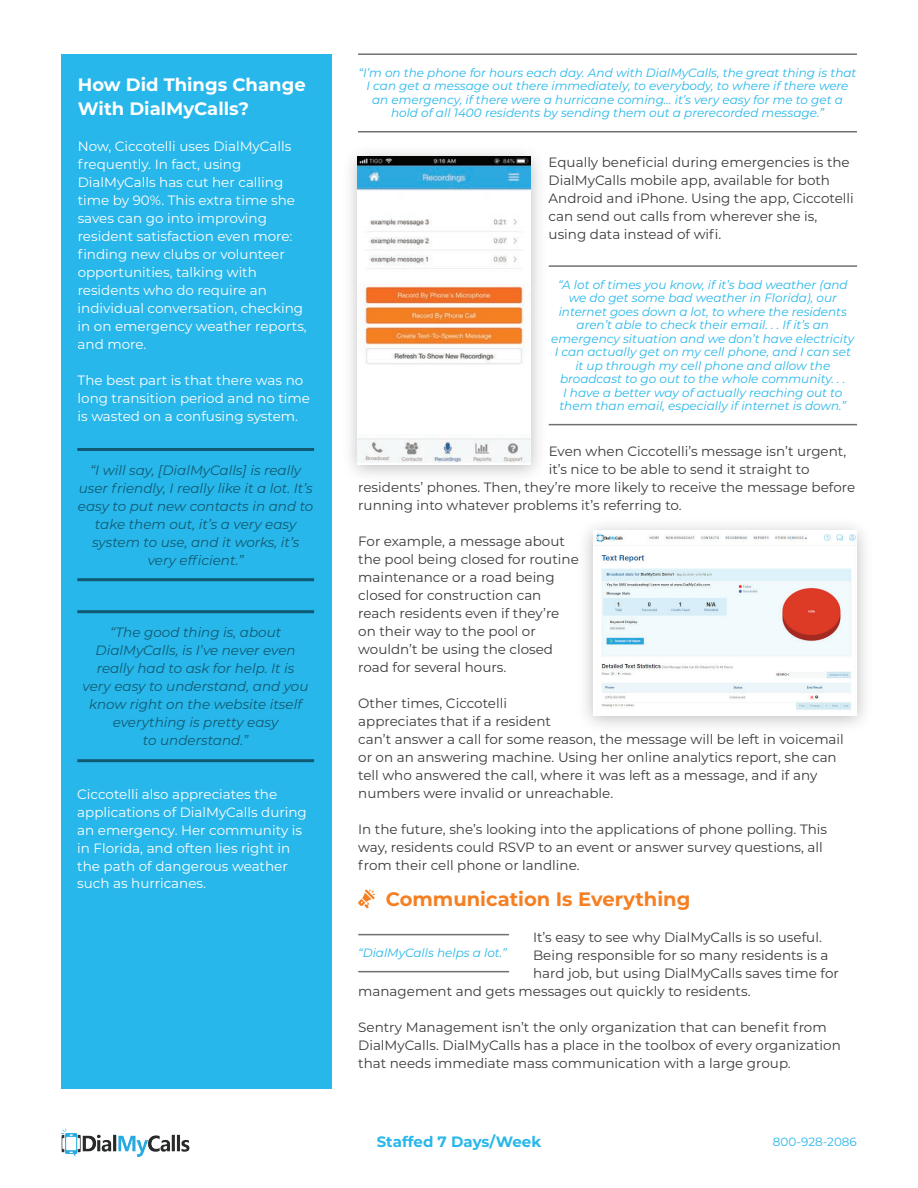
<style>
.page{position:relative;width:918px;height:1188px;background:#fff}
.page>*{position:absolute;margin:0;border:0;box-sizing:border-box;transform-origin:0 0}
.t1{font:700 19.5px "Montserrat";color:#f57f21}
.t2{font:700 18px/24px "Montserrat";color:#fff}
.t3{font:700 15px "Montserrat";color:#28b7ea}
.t4{font:13.5px/18px "Montserrat";color:#393a39}
.t5{font:13.5px/18px "Montserrat";color:#fff}
.t6{font:italic 13.5px/18px "Montserrat";color:#115a73;text-align:center}
.t7{font:italic 12px/13.5px "Montserrat";color:#28b7ea;text-align:center}
.t8{font:12px "Montserrat";color:#28b7ea}
</style>
<div class="page">
<div style="left:61px;top:54px;width:270px;height:1034px;background:#28b7ea"></div>
<hr style="left:358px;top:53px;width:499px;height:2px;background:#707070">
<hr style="left:358px;top:131px;width:499px;height:2px;background:#707070">
<hr style="left:549px;top:265px;width:308px;height:2px;background:#707070">
<hr style="left:549px;top:424px;width:308px;height:1px;background:#707070">
<img style="left:61px;top:1129px;width:129px;height:27px">
<img style="left:350px;top:152px;width:204px;height:323px">
<img style="left:358px;top:157px;width:173px;height:307px">
<img style="left:593px;top:531px;width:264px;height:184px">
<hr style="left:358px;top:934px;width:151px;height:1px;background:#707070">
<hr style="left:358px;top:971px;width:151px;height:1px;background:#707070">
<hr style="left:77px;top:448px;width:237px;height:3px;background:#105973">
<hr style="left:77px;top:578px;width:237px;height:3px;background:#105973">
<hr style="left:77px;top:610px;width:237px;height:3px;background:#105973">
<hr style="left:77px;top:759px;width:237px;height:3px;background:#105973">
<svg style="left:358px;top:889px;width:17px;height:19px"></svg>
<h2 class="t2" style="left:78px;top:71px;width:229px">How Did Things Change<br>With DialMyCalls?</h2>
<p class="t5" style="left:78px;top:136px;width:231px">Now, Ciccotelli uses DialMyCalls frequently. In fact, using<br>DialMyCalls has cut her calling time by 90%. This extra time she saves can go into improving resident satisfaction even more: finding new clubs or volunteer opportunities, talking with residents who do require an individual conversation, checking in on emergency weather reports, and more.</p>
<p class="t5" style="left:78px;top:370px;width:234px">The best part is that there was no long transition period and no time is wasted on a confusing system.</p>
<p class="t6" style="left:78px;top:460px;width:237px">“I will say, [DialMyCalls] is really user friendly, I really like it a lot. It’s easy to put new contacts in and to take them out, it’s a very easy system to use, and it works, it’s very efficient.”</p>
<p class="t6" style="left:83px;top:622px;width:227px">“The good thing is, about<br>DialMyCalls, is I’ve never even really had to ask for help. It is very easy to understand, and you know right on the website itself everything is pretty easy<br>to understand.”</p>
<p class="t5" style="left:77px;top:784px;width:231px">Ciccotelli also appreciates the applications of DialMyCalls during an emergency. Her community is in Florida, and often lies right in the path of dangerous weather such as hurricanes.</p>
<p class="t7" style="left:358px;top:65px;width:500px">“I’m on the phone for hours each day. And with DialMyCalls, the great thing is that I can get a message out there immediately, to everybody, to where if there were an emergency, if there were a hurricane coming… it’s very easy for me to get a hold of all 1400 residents by sending them out a prerecorded message.”</p>
<p class="t4" style="left:549px;top:153px;width:307px">Equally beneficial during emergencies is the DialMyCalls mobile app, available for both Android and iPhone. Using the app, Ciccotelli can send out calls from wherever she is, using data instead of wifi.</p>
<p class="t7" style="left:551px;top:277px;width:305px">“A lot of times you know, if it’s bad weather (and we do get some bad weather in Florida), our internet goes down a lot, to where the residents aren’t able to check their email. . . If it’s an emergency situation and we don’t have electricity I can actually get on my cell phone, and I can set it up through my cell phone and allow the broadcast to go out to the whole community. . .<br>I have a better way of actually reaching out to them than email, especially if internet is down.”</p>
<p class="t4" style="left:549px;top:442px;width:299px">Even when Ciccotelli’s message isn’t urgent,</p>
<p class="t4" style="left:549px;top:460px;width:262px">it’s nice to be able to send it straight to</p>
<p class="t4" style="left:358px;top:478px;width:499px">residents’ phones. Then, they’re more likely to receive the message before</p>
<p class="t4" style="left:358px;top:496px;width:325px">running into whatever problems it’s referring to.</p>
<p class="t4" style="left:358px;top:532px;width:222px">For example, a message about the pool being closed for routine maintenance or a road being closed for construction can reach residents even if they’re on their way to the pool or wouldn’t be using the closed road for several hours.</p>
<p class="t4" style="left:358px;top:694px;width:487px">Other times, Ciccotelli<br>appreciates that if a resident<br>can’t answer a call for some reason, the message will be left in voicemail or on an answering machine. Using her online analytics report, she can tell who answered the call, where it was left as a message, and if any numbers were invalid or unreachable.</p>
<p class="t4" style="left:358px;top:820px;width:470px">In the future, she’s looking into the applications of phone polling. This way, residents could RSVP to an event or answer survey questions, all from their cell phone or landline.</p>
<h1 class="t1" style="left:386px;top:885px;width:306px">Communication Is Everything</h1>
<p class="t4" style="left:533px;top:928px;width:290px">It’s easy to see why DialMyCalls is so useful.</p>
<p class="t4" style="left:533px;top:946px;width:297px">Being responsible for so many residents is a</p>
<p class="t4" style="left:533px;top:964px;width:307px">hard job, but using DialMyCalls saves time for</p>
<p class="t4" style="left:358px;top:982px;width:394px">management and gets messages out quickly to residents.</p>
<p class="t4" style="left:358px;top:1018px;width:484px">Sentry Management isn’t the only organization that can benefit from<br>DialMyCalls. DialMyCalls has a place in the toolbox of every organization that needs immediate mass communication with a large group.</p>
<p class="t7" style="left:358px;top:946px;width:150px">“DialMyCalls helps a lot.”</p>
<p class="t3" style="left:377px;top:1131px;width:166px">Staffed 7 Days/Week</p>
<p class="t8" style="left:773px;top:1134px;width:86px">800-928-2086</p>
</div>
